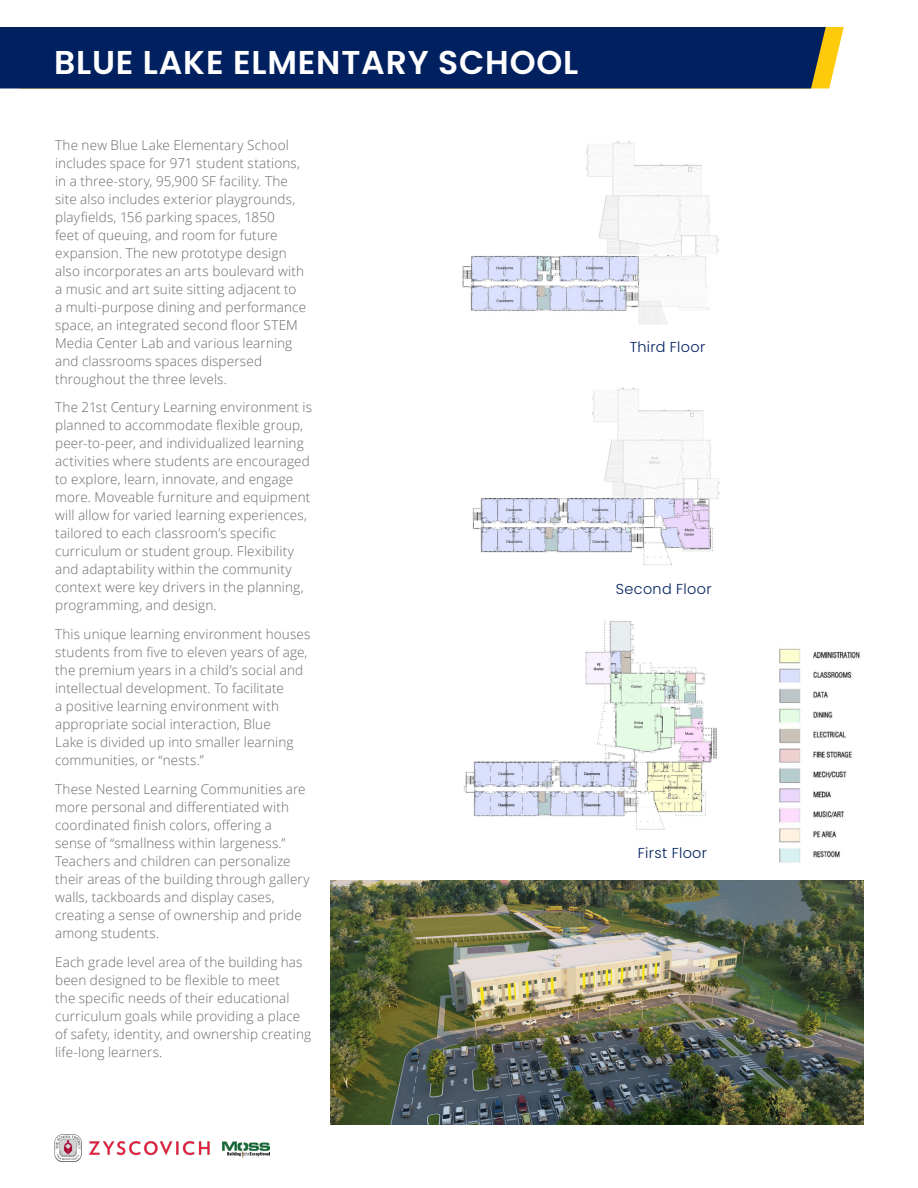
<style>
.page{position:relative;width:918px;height:1188px;background:#fff}
.page>*{position:absolute;margin:0;border:0;box-sizing:border-box;transform-origin:0 0}
.t1{font:600 33px "Poppins";letter-spacing:.025em;color:#fff}
.Column_Body{font:300 14.4px "Poppins";letter-spacing:.025em;color:#012060}
.Main_Body{font:300 13.5px/18px "Open Sans";letter-spacing:.01em;color:#69696c}
</style>
<div class="page">
<img style="left:331px;top:881px;width:532px;height:243px">
<img style="left:89px;top:1141px;width:121px;height:15px">
<img style="left:54px;top:1134px;width:27px;height:28px">
<img style="left:223px;top:1142px;width:47px;height:16px">
<img style="left:462px;top:141px;width:257px;height:183px">
<img style="left:472px;top:387px;width:248px;height:178px">
<svg style="left:826px;top:27px;width:18px;height:61px"></svg>
<div style="left:0;top:27px;width:826px;height:61px;background:#012060"></div>
<img style="left:463px;top:621px;width:254px;height:209px">
<img style="left:779px;top:648px;width:81px;height:215px">
<p class="t1" style="left:54px;top:44px;width:526px">BLUE LAKE ELMENTARY SCHOOL</p>
<p class="Main_Body" style="left:55px;top:135px;width:252px">The new Blue Lake Elementary School includes space for 971 student stations, in a three-story, 95,900 SF facility. The site also includes exterior playgrounds, playfields, 156 parking spaces, 1850<br>feet of queuing, and room for future expansion. The new prototype design also incorporates an arts boulevard with a music and art suite sitting adjacent to a multi-purpose dining and performance space, an integrated second floor STEM Media Center Lab and various learning and classrooms spaces dispersed throughout the three levels.</p>
<p class="Main_Body" style="left:55px;top:398px;width:258px">The 21st Century Learning environment is planned to accommodate flexible group, peer-to-peer, and individualized learning activities where students are encouraged to explore, learn, innovate, and engage more. Moveable furniture and equipment will allow for varied learning experiences, tailored to each classroom’s specific curriculum or student group. Flexibility and adaptability within the community context were key drivers in the planning, programming, and design.</p>
<p class="Main_Body" style="left:55px;top:625px;width:257px">This unique learning environment houses students from five to eleven years of age, the premium years in a child’s social and intellectual development. To facilitate<br>a positive learning environment with appropriate social interaction, Blue<br>Lake is divided up into smaller learning communities, or “nests.”</p>
<p class="Main_Body" style="left:55px;top:780px;width:256px">These Nested Learning Communities are more personal and differentiated with coordinated finish colors, offering a sense of “smallness within largeness.” Teachers and children can personalize their areas of the building through gallery walls, tackboards and display cases, creating a sense of ownership and pride among students.</p>
<p class="Main_Body" style="left:55px;top:953px;width:258px">Each grade level area of the building has been designed to be flexible to meet<br>the specific needs of their educational curriculum goals while providing a place of safety, identity, and ownership creating life-long learners.</p>
<p class="Column_Body" style="left:630px;top:339px;width:77px">Third Floor</p>
<p class="Column_Body" style="left:616px;top:581px;width:97px">Second Floor</p>
<p class="Column_Body" style="left:638px;top:845px;width:71px">First Floor</p>
</div>
